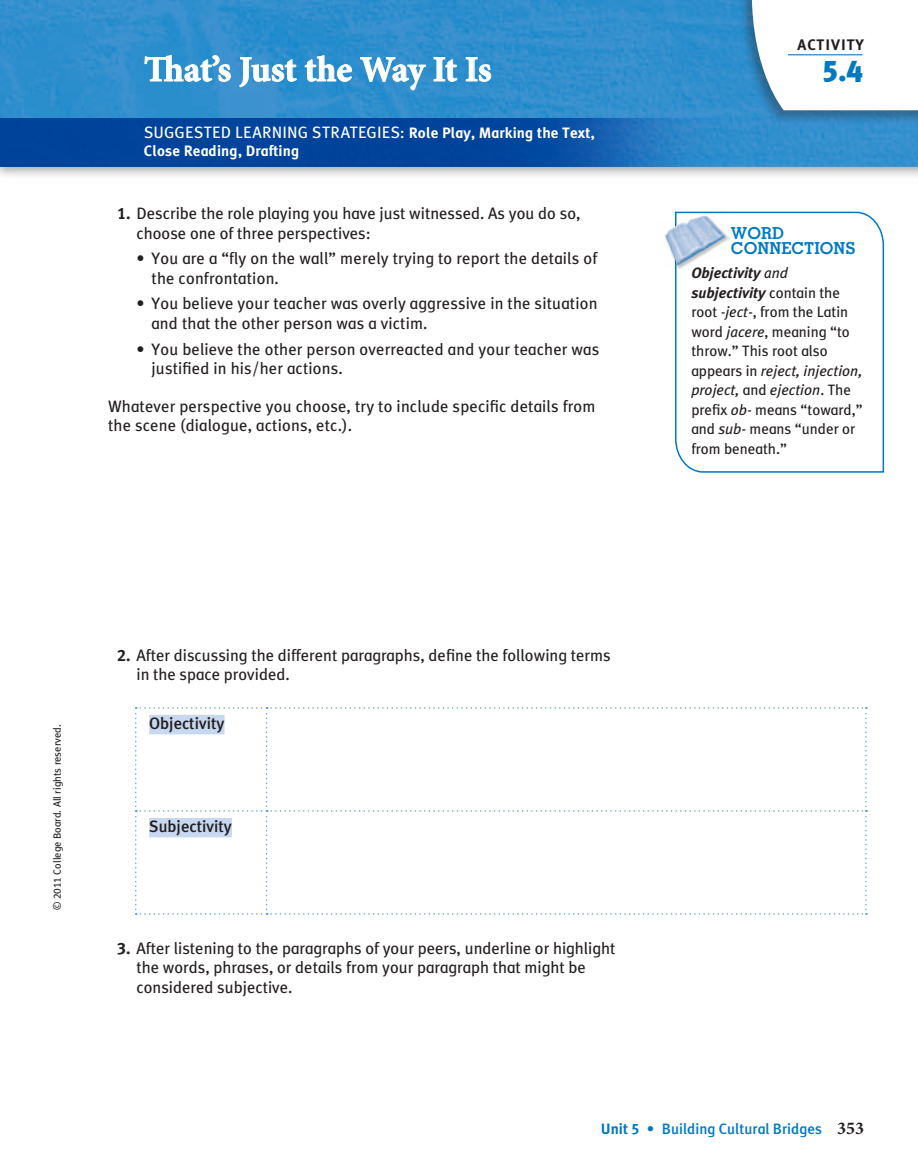
<style>
.page{position:relative;width:918px;height:1175px;background:#fff}
.page>*{position:absolute;margin:0;border:0;box-sizing:border-box;transform-origin:0 0}
.t1{font:700 36px "Minion Pro";letter-spacing:-.015em;color:#fff}
.t2{font:900 29.7px "OPT Meta Plus";color:#0079c1}
.t3{font:16.5px/19.5px "OPT Meta Plus";letter-spacing:.01em;color:#231f20}
.t4{font:16.5px "OPT Meta Plus";letter-spacing:.01em;color:#fff}
.t5{font:500 16.5px "OPT Meta Plus";color:#231f20}
.t6{font:700 16.5px/15.8px "Memphis LT Std";color:#0079c1}
.t7{font:700 15.3px "OPT Meta Plus";letter-spacing:.06em;color:#231f20}
.t8{font:15px/19.5px "OPT Meta Plus";color:#231f20}
.t9{font:500 15px "OPT Meta Plus";color:#0079c1}
.t10{font:700 15px "OPT Meta Plus";letter-spacing:.01em;color:#fff}
.t11{font:10.5px "OPT Meta Plus";color:#231f20}
.s1{font-weight:700;font-size:15px}
.s2{font-weight:700}
.s3{font-weight:700;font-style:italic}
.s4{font-style:italic}
.s5{font-family:"Minion Pro";font-weight:700;font-size:18px;color:#231f20}
</style>
<div class="page">
<div style="left:0;top:0;width:918px;height:182px;background:#231f20;opacity:.4"></div>
<img style="left:0;top:0;width:918px;height:166px">
<div style="left:736px;top:0;width:182px;height:126px;background:#231f20;opacity:.35"></div>
<svg style="left:751px;top:0;width:167px;height:110px"></svg>
<img style="left:0;top:118px;width:915px;height:48px">
<hr style="left:788px;top:54px;width:74px;height:1px;background:#4695d1">
<svg style="left:135px;top:707px;width:732px;height:207px"></svg>
<div style="left:149px;top:715px;width:76px;height:19px;background:#c7d8f0"></div>
<div style="left:149px;top:818px;width:83px;height:19px;background:#c7d8f0"></div>
<svg style="left:144px;top:54px;width:87px;height:28px;background:#58a5d7"></svg>
<svg style="left:239px;top:57px;width:58px;height:31px;background:#58a3d6"></svg>
<svg style="left:304px;top:55px;width:48px;height:27px"></svg>
<svg style="left:360px;top:57px;width:66px;height:34px;background:#54a1d5"></svg>
<svg style="left:433px;top:57px;width:25px;height:25px"></svg>
<svg style="left:466px;top:57px;width:25px;height:25px"></svg>
<svg style="left:675px;top:211px;width:210px;height:262px"></svg>
<img style="left:665px;top:211px;width:70px;height:59px">
<h1 class="t1" style="left:144px;top:44px;width:349px">That’s Just the Way It Is</h1>
<p class="t4" style="left:144px;top:123px;width:452px">SUGGESTED LEARNING STRATEGIES: <span class="s1">Role Play, Marking the Text,</span></p>
<p class="t10" style="left:144px;top:142px;width:157px">Close Reading, Drafting</p>
<p class="t3" style="left:136px;top:204px;width:446px;text-indent:-19px"><span class="s2">1.</span> Describe the role playing you have just witnessed. As you do so, choose one of three perspectives:</p>
<p class="t3" style="left:152px;top:249px;width:447px;text-indent:-15px">• You are a “fly on the wall” merely trying to report the details of the confrontation.</p>
<p class="t3" style="left:152px;top:294px;width:448px;text-indent:-15px">• You believe your teacher was overly aggressive in the situation and that the other person was a victim.</p>
<p class="t3" style="left:152px;top:339px;width:449px;text-indent:-15px">• You believe the other person overreacted and your teacher was justified in his/her actions.</p>
<p class="t3" style="left:108px;top:396px;width:489px">Whatever perspective you choose, try to include specific details from the scene (dialogue, actions, etc.).</p>
<p class="t7" style="left:798px;top:36px;width:68px">Activity</p>
<h2 class="t2" style="left:823px;top:54px;width:42px">5.4</h2>
<p class="t6" style="left:731px;top:225px;width:126px">WORD<br>CONNECTIONS</p>
<p class="t8" style="left:691px;top:263px;width:173px"><span class="s3">Objectivity</span> <span class="s4">and </span><span class="s3">subjectivity</span> contain the root <span class="s4">-ject-</span>, from the Latin word <span class="s4">jacere</span>, meaning “to throw.” This root also appears in <span class="s4">reject, injection, project,</span> and <span class="s4">ejection</span>. The prefix <span class="s4">ob-</span> means “toward,” and <span class="s4">sub-</span> means “under or from beneath.”</p>
<p class="t11" style="left:51px;top:910px;width:187px;rotate:-90deg">© 2011 College Board. All rights reserved.</p>
<p class="t3" style="left:136px;top:645px;width:476px;text-indent:-19px"><span class="s2">2.</span> After discussing the different paragraphs, define the following terms in the space provided.</p>
<p class="t5" style="left:149px;top:714px;width:77px">Objectivity</p>
<p class="t5" style="left:149px;top:816px;width:84px">Subjectivity</p>
<p class="t3" style="left:136px;top:938px;width:481px;text-indent:-19px"><span class="s2">3.</span> After listening to the paragraphs of your peers, underline or highlight the words, phrases, or details from your paragraph that might be considered subjective.</p>
<p class="t9" style="left:601px;top:1120px;width:265px"><span class="s2">Unit 5 •</span> Building Cultural Bridges <span class="s5">353</span></p>
</div>
